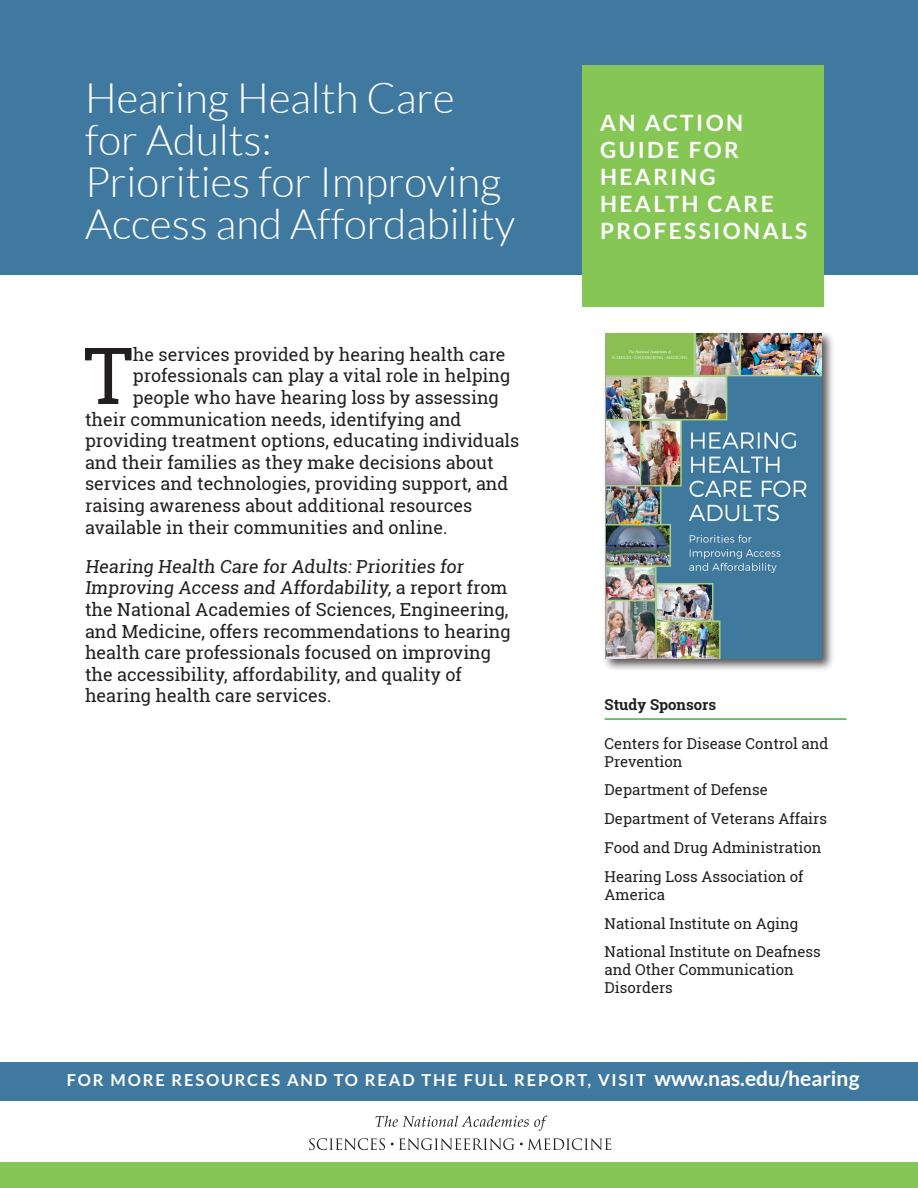
<style>
.page{position:relative;width:918px;height:1188px;background:#fff}
.page>*{position:absolute;margin:0;border:0;box-sizing:border-box;transform-origin:0 0}
.Body_Copy{font:78.75px "Roboto Slab";color:#231f20}
.t1{font:300 42px/42px "Lato";color:#fff}
.t2{font:700 22.5px/27px "Lato";letter-spacing:.11em;color:#fff}
.Body_Copy-2{font:18px/21.6px "Roboto Slab";color:#231f20}
.t3{font:700 16.5px "Lato";letter-spacing:.11em;color:#fff}
.Body_Copy-3{font:15px/18px "Roboto Slab";color:#231f20}
.Body_Copy-4{font:700 15px "Roboto Slab";color:#231f20}
.s1{font-size:21px}
</style>
<div class="page">
<div style="left:0;top:0;width:918px;height:274px;background:#40799f"></div>
<div style="left:582px;top:65px;width:242px;height:242px;background:#86c655"></div>
<svg style="left:309px;top:1138px;width:302px;height:12px"></svg>
<svg style="left:376px;top:1116px;width:171px;height:15px"></svg>
<div style="left:602px;top:330px;width:233px;height:342px;background:#231f20;opacity:.75"></div>
<img style="left:606px;top:334px;width:216px;height:325px">
<div style="left:0;top:1162px;width:918px;height:26px;background:#86c655"></div>
<hr style="left:605px;top:718px;width:242px;height:2px;background:#40ae49">
<div style="left:0;top:1062px;width:918px;height:39px;background:#40799f"></div>
<p class="t1" style="left:85px;top:77px;width:371px">Hearing Health Care for Adults:</p>
<p class="t1" style="left:85px;top:161px;width:432px">Priorities for Improving<br>Access and Affordability</p>
<p class="Body_Copy" style="left:84px;top:321px;width:51px">T</p>
<p class="Body_Copy-2" style="left:133px;top:343px;width:374px">he services provided by hearing health care</p>
<p class="Body_Copy-2" style="left:133px;top:365px;width:379px">professionals can play a vital role in helping</p>
<p class="Body_Copy-2" style="left:133px;top:386px;width:367px">people who have hearing loss by assessing</p>
<p class="Body_Copy-2" style="left:85px;top:408px;width:378px">their communication needs, identifying and</p>
<p class="Body_Copy-2" style="left:85px;top:430px;width:436px">providing treatment options, educating individuals</p>
<p class="Body_Copy-2" style="left:85px;top:451px;width:410px">and their families as they make decisions about</p>
<p class="Body_Copy-2" style="left:85px;top:473px;width:425px">services and technologies, providing support, and</p>
<p class="Body_Copy-2" style="left:85px;top:494px;width:389px">raising awareness about additional resources</p>
<p class="Body_Copy-2" style="left:85px;top:516px;width:364px">available in their communities and online.</p>
<p class="Body_Copy-2" style="left:85px;top:555px;width:427px">Hearing Health Care for Adults: Priorities for Improving Access and Affordability, a repor t from the National Academies of Sciences, Engineering, and Medicine, offers recommendations to hearing health care professionals focused on improving the accessibility, affordability, and quality of hearing health care services.</p>
<p class="t2" style="left:600px;top:109px;width:209px">AN ACTION<br>GUIDE FOR<br>HEARING<br>HEALTH CARE<br>PROFESSIONALS</p>
<p class="Body_Copy-4" style="left:605px;top:694px;width:113px">Study Sponsors</p>
<p class="Body_Copy-3" style="left:605px;top:734px;width:225px">Centers for Disease Control and<br>Prevention</p>
<p class="Body_Copy-3" style="left:605px;top:781px;width:165px">Department of Defense</p>
<p class="Body_Copy-3" style="left:605px;top:810px;width:224px">Department of Veterans Affairs</p>
<p class="Body_Copy-3" style="left:605px;top:838px;width:219px">Food and Drug Administration</p>
<p class="Body_Copy-3" style="left:605px;top:867px;width:200px">Hearing Loss Association of<br>America</p>
<p class="Body_Copy-3" style="left:605px;top:914px;width:195px">National Institute on Aging</p>
<p class="Body_Copy-3" style="left:605px;top:943px;width:218px">National Institute on Deafness and Other Communication<br>Disorders</p>
<p class="t3" style="left:67px;top:1071px;width:794px">FOR MORE RESOURCES AND TO READ THE FULL REPORT, VISIT <span class="s1">www.nas.edu/hearing</span></p>
</div>
